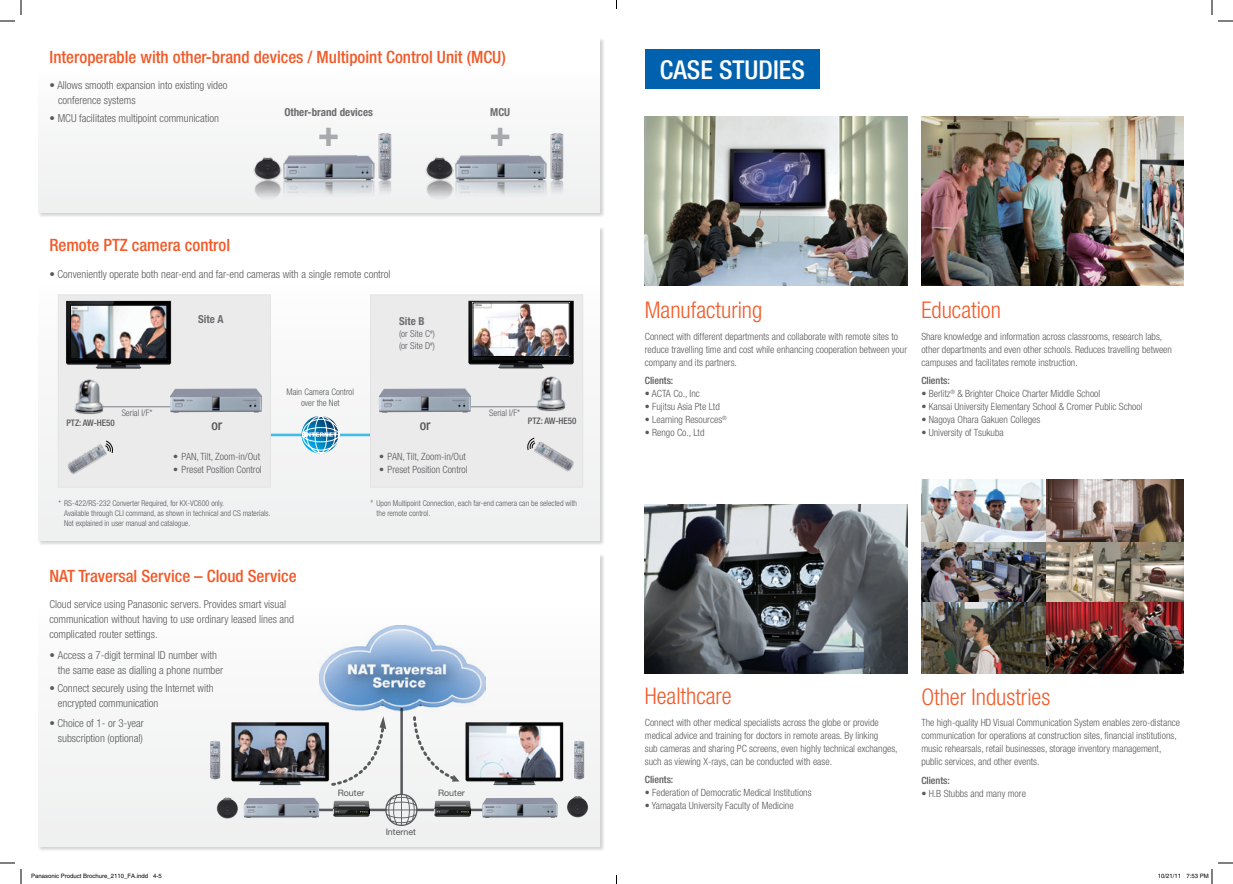
<style>
.page{position:relative;width:1233px;height:884px;background:#fff}
.page>*{position:absolute;margin:0;border:0;box-sizing:border-box;transform-origin:0 0}
.t1{font:700 condensed 36px "Helvetica Neue LT Std";color:#a7a9ac}
.t2{font:500 condensed 26px "Helvetica Neue";color:#fff}
.t3{font:300 condensed 23px "Helvetica Neue LT Std";color:#f15a29}
.t4{font:500 condensed 17px "Helvetica Neue LT Std";color:#f15a29}
.t5{font:500 condensed 14px "Helvetica Neue LT Std";color:#58595b}
.t6{font:300 condensed 11px/15px "Helvetica Neue LT Std";color:#58595b}
.t7{font:700 condensed 11px "Helvetica Neue LT Std";color:#6d6e71}
.t8{font:300 condensed 10px/13px "Helvetica Neue LT Std";color:#58595b}
.t9{font:500 condensed 10px "Helvetica Neue LT Std";color:#58595b}
.t10{font:300 condensed 9.5px/12px "Helvetica Neue LT Std";color:#58595b}
.t11{font:300 condensed 9px/11px "Helvetica Neue LT Std";color:#58595b;text-align:center}
.t12{font:500 condensed 9px "Helvetica Neue LT Std";color:#58595b}
.t13{font:8.9px "Helvetica Neue";color:#58595b}
.t14{font:300 condensed 8px/10px "Helvetica Neue LT Std";color:#58595b}
.t15{font:6px "Helvetica";color:#000}
</style>
<div class="page">
<div style="left:38px;top:554px;width:567px;height:298px;background:#000;opacity:.6"></div>
<div style="left:38px;top:554px;width:561px;height:292px;background:#f8f8f9"></div>
<div style="left:38px;top:226px;width:567px;height:320px;background:#000;opacity:.6"></div>
<div style="left:38px;top:227px;width:561px;height:313px;background:#f9f9f9"></div>
<div style="left:38px;top:38px;width:567px;height:180px;background:#000;opacity:.6"></div>
<div style="left:38px;top:38px;width:561px;height:174px;background:#f9f9f9"></div>
<img style="left:645px;top:117px;width:262px;height:168px">
<img style="left:921px;top:117px;width:262px;height:168px">
<img style="left:645px;top:504px;width:262px;height:169px">
<img style="left:921px;top:480px;width:125px;height:62px">
<img style="left:1046px;top:480px;width:137px;height:62px">
<img style="left:921px;top:542px;width:125px;height:61px">
<img style="left:1046px;top:542px;width:137px;height:61px">
<img style="left:921px;top:603px;width:262px;height:70px">
<div style="left:645px;top:49px;width:175px;height:39px;background:#0062af"></div>
<hr style="left:257px;top:809px;width:129px;height:2px;background:#58595b">
<hr style="left:417px;top:809px;width:129px;height:2px;background:#58595b">
<svg style="left:434px;top:801px;width:37px;height:16px"></svg>
<svg style="left:333px;top:801px;width:37px;height:16px"></svg>
<svg style="left:385px;top:794px;width:32px;height:32px"></svg>
<hr style="left:400px;top:709px;width:3px;height:85px;background:#58595b">
<img style="left:319px;top:626px;width:167px;height:85px">
<img style="left:231px;top:722px;width:97px;height:63px">
<img style="left:217px;top:797px;width:21px;height:22px">
<img style="left:244px;top:798px;width:75px;height:20px">
<img style="left:482px;top:798px;width:75px;height:20px">
<img style="left:210px;top:741px;width:10px;height:38px">
<img style="left:465px;top:722px;width:97px;height:63px">
<img style="left:567px;top:796px;width:21px;height:21px">
<img style="left:574px;top:741px;width:10px;height:38px">
<svg style="left:331px;top:716px;width:55px;height:70px"></svg>
<svg style="left:413px;top:716px;width:46px;height:66px"></svg>
<img style="left:252px;top:133px;width:144px;height:81px">
<img style="left:423px;top:133px;width:144px;height:81px">
<svg style="left:302px;top:416px;width:37px;height:37px"></svg>
<div style="left:370px;top:294px;width:213px;height:194px;background:#ebebec"></div>
<img style="left:468px;top:301px;width:105px;height:67px">
<img style="left:474px;top:304px;width:94px;height:51px">
<div style="left:472px;top:302px;width:98px;height:55px;border:1px solid #000"></div>
<hr style="left:466px;top:406px;width:74px;height:1px;background:#808285">
<img style="left:534px;top:376px;width:32px;height:36px">
<img style="left:379px;top:388px;width:92px;height:25px">
<img style="left:534px;top:441px;width:40px;height:31px">
<svg style="left:527px;top:437px;width:9px;height:14px"></svg>
<div style="left:58px;top:294px;width:213px;height:194px;background:#ebebec"></div>
<img style="left:66px;top:301px;width:104px;height:67px">
<img style="left:72px;top:307px;width:93px;height:50px">
<div style="left:70px;top:305px;width:97px;height:54px;border:1px solid #000"></div>
<hr style="left:98px;top:406px;width:74px;height:1px;background:#808285">
<img style="left:74px;top:379px;width:32px;height:36px">
<img style="left:170px;top:388px;width:92px;height:25px">
<img style="left:67px;top:444px;width:40px;height:31px">
<svg style="left:105px;top:440px;width:8px;height:14px"></svg>
<svg style="left:1218px;top:20px;width:15px;height:2px"></svg>
<svg style="left:1218px;top:862px;width:15px;height:2px"></svg>
<svg style="left:0;top:0;width:22px;height:22px"></svg>
<svg style="left:0;top:862px;width:22px;height:22px"></svg>
<svg style="left:1211px;top:0;width:1px;height:15px"></svg>
<svg style="left:1211px;top:869px;width:1px;height:15px"></svg>
<h3 class="t4" style="left:50px;top:47px;width:458px">Interoperable with other-brand devices / Multipoint Control Unit (MCU)</h3>
<p class="t6" style="left:58px;top:78px;width:171px;text-indent:-9px">• Allows smooth expansion into existing video conference systems</p>
<p class="t6" style="left:50px;top:111px;width:171px">• MCU facilitates multipoint communication</p>
<p class="t7" style="left:284px;top:106px;width:90px">Other-brand devices</p>
<h1 class="t1" style="left:318px;top:111px;width:23px">+</h1>
<h1 class="t1" style="left:489px;top:111px;width:23px">+</h1>
<p class="t7" style="left:490px;top:106px;width:21px">MCU</p>
<h3 class="t4" style="left:49px;top:235px;width:182px">Remote PTZ camera control</h3>
<p class="t6" style="left:49px;top:266px;width:343px">• Conveniently operate both near-end and far-end cameras with a single remote control</p>
<p class="t7" style="left:198px;top:313px;width:27px">Site A</p>
<p class="t7" style="left:399px;top:315px;width:27px">Site B</p>
<p class="t10" style="left:399px;top:328px;width:37px">(or Site C<sup>#</sup>) (or Site D<sup>#</sup>)</p>
<p class="t11" style="left:122px;top:408px;width:32px">Serial I/F*</p>
<p class="t11" style="left:286px;top:387px;width:69px">Main Camera Control over the Net</p>
<p class="t12" style="left:66px;top:418px;width:50px">PTZ: AW-HE50</p>
<h3 class="t5" style="left:211px;top:417px;width:12px">or</h3>
<p class="t8" style="left:173px;top:449px;width:88px">• PAN, Tilt, Zoom-in/Out</p>
<p class="t8" style="left:173px;top:462px;width:90px">• Preset Position Control</p>
<h3 class="t5" style="left:420px;top:417px;width:12px">or</h3>
<p class="t8" style="left:379px;top:449px;width:88px">• PAN, Tilt, Zoom-in/Out</p>
<p class="t8" style="left:379px;top:462px;width:90px">• Preset Position Control</p>
<p class="t11" style="left:489px;top:408px;width:32px">Serial I/F*</p>
<p class="t12" style="left:528px;top:415px;width:50px">PTZ: AW-HE50</p>
<p class="t14" style="left:64px;top:498px;width:208px;text-indent:-6px">* RS-422/RS-232 Converter Required, for KX-VC600 only.<br>Available through CLI command, as shown in technical and CS materials.<br>Not explained in user manual and catalogue.</p>
<p class="t14" style="left:376px;top:498px;width:202px;text-indent:-6px"><sup>#</sup> Upon Multipoint Connection, each far-end camera can be selected with the remote control.</p>
<h3 class="t4" style="left:49px;top:565px;width:249px">NAT Traversal Service – Cloud Service</h3>
<p class="t6" style="left:49px;top:597px;width:246px">Cloud service using Panasonic servers. Provides smart visual communication without having to use ordinary leased lines and complicated router settings.</p>
<p class="t6" style="left:58px;top:647px;width:167px;text-indent:-9px">• Access a 7-digit terminal ID number with the same ease as dialling a phone number</p>
<p class="t6" style="left:58px;top:680px;width:157px;text-indent:-9px">• Connect securely using the Internet with encrypted communication</p>
<p class="t6" style="left:49px;top:716px;width:96px;text-align:right">• Choice of 1- or 3-year subscription (optional)</p>
<p class="t13" style="left:338px;top:787px;width:28px">Router</p>
<p class="t13" style="left:438px;top:787px;width:28px">Router</p>
<p class="t13" style="left:386px;top:826px;width:32px">Internet</p>
<h2 class="t2" style="left:660px;top:54px;width:146px">CASE STUDIES</h2>
<h3 class="t3" style="left:645px;top:297px;width:119px">Manufacturing</h3>
<p class="t8" style="left:645px;top:329px;width:264px">Connect with different departments and collaborate with remote sites to reduce travelling time and cost while enhancing cooperation between your company and its partners.</p>
<p class="t9" style="left:645px;top:375px;width:30px">Clients:</p>
<p class="t8" style="left:645px;top:387px;width:57px">• ACTA Co., Inc</p>
<p class="t8" style="left:645px;top:400px;width:76px">• Fujitsu Asia Pte Ltd</p>
<p class="t8" style="left:645px;top:413px;width:84px">• Learning Resources<sup>®</sup></p>
<p class="t8" style="left:645px;top:426px;width:61px">• Rengo Co., Ltd</p>
<h3 class="t3" style="left:921px;top:297px;width:81px">Education</h3>
<p class="t8" style="left:921px;top:329px;width:252px">Share knowledge and information across classrooms, research labs, other departments and even other schools. Reduces travelling between campuses and facilitates remote instruction.</p>
<p class="t9" style="left:921px;top:375px;width:30px">Clients:</p>
<p class="t8" style="left:921px;top:387px;width:180px">• Berlitz<sup>®</sup> &amp; Brighter Choice Charter Middle School</p>
<p class="t8" style="left:921px;top:400px;width:223px">• Kansai University Elementary School &amp; Cromer Public School</p>
<p class="t8" style="left:921px;top:413px;width:121px">• Nagoya Ohara Gakuen Colleges</p>
<p class="t8" style="left:921px;top:426px;width:84px">• University of Tsukuba</p>
<h3 class="t3" style="left:645px;top:683px;width:88px">Healthcare</h3>
<p class="t8" style="left:645px;top:715px;width:254px">Connect with other medical specialists across the globe or provide medical advice and training for doctors in remote areas. By linking<br>sub cameras and sharing PC screens, even highly technical exchanges, such as viewing X-rays, can be conducted with ease.</p>
<p class="t9" style="left:645px;top:774px;width:30px">Clients:</p>
<p class="t8" style="left:645px;top:786px;width:168px">• Federation of Democratic Medical Institutions</p>
<p class="t8" style="left:645px;top:799px;width:150px">• Yamagata University Faculty of Medicine</p>
<h3 class="t3" style="left:921px;top:683px;width:130px">Other Industries</h3>
<p class="t8" style="left:921px;top:716px;width:260px">The high-quality HD Visual Communication System enables zero-distance communication for operations at construction sites, financial institutions, music rehearsals, retail businesses, storage inventory management, public services, and other events.</p>
<p class="t9" style="left:921px;top:774px;width:30px">Clients:</p>
<p class="t8" style="left:921px;top:787px;width:106px">• H.B Stubbs and many more</p>
<p class="t15" style="left:31px;top:872px;width:132px">Panasonic Product Brochure_2110_FA.indd 4-5</p>
<p class="t15" style="left:1158px;top:872px;width:52px">10/21/11 7:53 PM</p>
</div>
